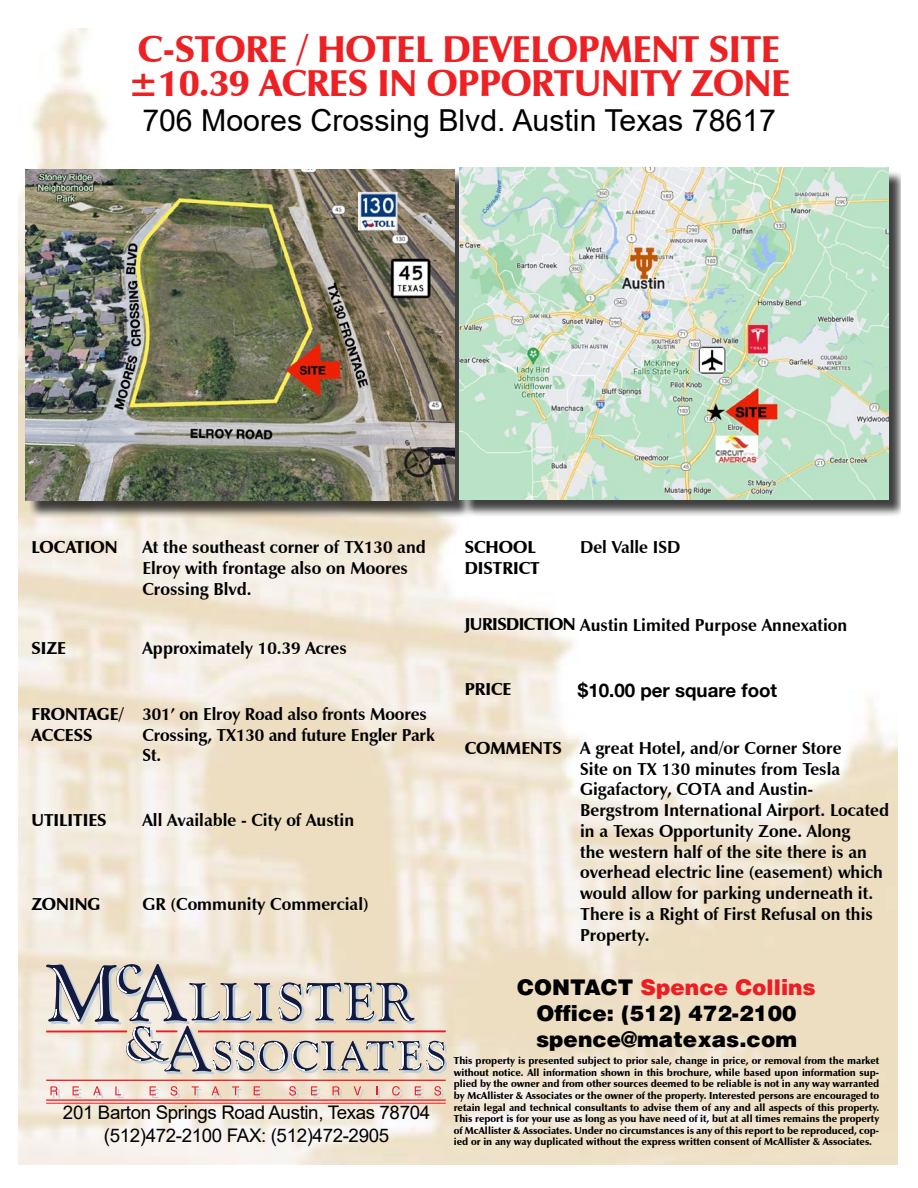
<style>
.page{position:relative;width:918px;height:1188px;background:#fff}
.page>*{position:absolute;margin:0;border:0;box-sizing:border-box;transform-origin:0 0}
.t1{font:900 37.5px/34.7px "Zapf Humanist 601 BT";letter-spacing:-.01em;color:#ed2124}
.t2{font:30.3px "Arial";color:#000}
.t3{font:900 21.6px/26px "Helvetica";color:#000;text-align:center}
.t4{font:20.25px/24.2px "Minion Pro";color:#000;text-align:center}
.t5{font:18.75px/22.5px "Arial";letter-spacing:-.02em;color:#000;text-align:center}
.t6{font:700 18.75px "Helvetica Neue";color:#000}
.t7{font:700 17.25px/20.7px "Zapf Humanist 601 BT";color:#000}
.t8{font:900 17.25px/20.7px "Zapf Humanist 601 BT";color:#000}
.t9{font:900 10.05px/11.6px "Zapf Humanist 601 BT";color:#000;text-align:justify}
.s1{font-weight:900}
.s2{color:#ed1d24}
</style>
<div class="page">
<svg style="left:51px;top:1086px;width:9px;height:12px"></svg>
<svg style="left:73px;top:1086px;width:9px;height:12px"></svg>
<svg style="left:93px;top:1086px;width:10px;height:12px"></svg>
<svg style="left:115px;top:1086px;width:9px;height:12px"></svg>
<svg style="left:150px;top:1086px;width:9px;height:12px"></svg>
<svg style="left:171px;top:1086px;width:9px;height:12px"></svg>
<svg style="left:192px;top:1086px;width:9px;height:12px"></svg>
<svg style="left:212px;top:1086px;width:10px;height:12px"></svg>
<svg style="left:232px;top:1086px;width:10px;height:12px"></svg>
<svg style="left:254px;top:1086px;width:9px;height:12px"></svg>
<svg style="left:289px;top:1086px;width:10px;height:12px"></svg>
<svg style="left:311px;top:1086px;width:9px;height:12px"></svg>
<svg style="left:333px;top:1086px;width:9px;height:12px"></svg>
<svg style="left:354px;top:1086px;width:10px;height:12px"></svg>
<svg style="left:376px;top:1086px;width:4px;height:12px"></svg>
<svg style="left:392px;top:1086px;width:10px;height:12px"></svg>
<svg style="left:415px;top:1086px;width:9px;height:12px"></svg>
<svg style="left:434px;top:1086px;width:10px;height:12px"></svg>
<svg style="left:46px;top:964px;width:401px;height:110px;background:#cbc2bb"></svg>
<hr style="left:46px;top:1103px;width:400px;height:1px;background:#e81e25">
<hr style="left:46px;top:1080px;width:400px;height:1px;background:#e81e25">
<hr style="left:46px;top:1099px;width:400px;height:2px;background:#e81e25">
<div style="left:28px;top:171px;width:445px;height:347px;background:#000;opacity:.75"></div>
<img style="left:25px;top:169px;width:429px;height:332px">
<div style="left:462px;top:170px;width:438px;height:347px;background:#000;opacity:.75"></div>
<img style="left:459px;top:168px;width:429px;height:331px">
<h1 class="t1" style="left:128px;top:32px;width:664px">C-STORE / HOTEL DEVELOPMENT SITE ±10.39 ACRES IN OPPORTUNITY ZONE</h1>
<h2 class="t2" style="left:142px;top:104px;width:635px">706 Moores Crossing Blvd. Austin Texas 78617</h2>
<h3 class="t8" style="left:31px;top:537px;width:88px">LOCATION</h3>
<h3 class="t7" style="left:142px;top:537px;width:285px">At the southeast corner of TX130 and<br>Elroy with frontage also on Moores<br>Crossing Blvd.</h3>
<h3 class="t8" style="left:465px;top:537px;width:76px">SCHOOL<br>DISTRICT</h3>
<h3 class="t7" style="left:580px;top:537px;width:102px">Del Valle ISD</h3>
<h3 class="t7" style="left:465px;top:614px;width:384px"><span class="s1">JURISDICTION</span> Austin Limited Purpose Annexation</h3>
<h3 class="t8" style="left:31px;top:638px;width:36px">SIZE</h3>
<h3 class="t7" style="left:142px;top:638px;width:206px">Approximately 10.39 Acres</h3>
<h3 class="t8" style="left:465px;top:679px;width:48px">PRICE</h3>
<h3 class="t6" style="left:578px;top:679px;width:201px">$10.00 per square foot</h3>
<h3 class="t7" style="left:580px;top:679px;width:210px">$9.00 per gross square foot</h3>
<h3 class="t8" style="left:31px;top:704px;width:94px">FRONTAGE/<br>ACCESS</h3>
<h3 class="t7" style="left:142px;top:704px;width:294px">301’ on Elroy Road also fronts Moores<br>Crossing, TX130 and future Engler Park<br>St.</h3>
<h3 class="t8" style="left:31px;top:810px;width:77px">UTILITIES</h3>
<h3 class="t7" style="left:142px;top:810px;width:213px">All Available - City of Austin</h3>
<h3 class="t8" style="left:31px;top:894px;width:70px">ZONING</h3>
<h3 class="t7" style="left:142px;top:893px;width:228px">GR (Community Commercial)</h3>
<h3 class="t8" style="left:465px;top:738px;width:99px">COMMENTS</h3>
<p class="t7" style="left:580px;top:737px;width:310px">A great Hotel, and/or Corner Store<br>Site on TX 130 minutes from Tesla Gigafactory, COTA and Austin-Bergstrom International Airport. Located in a Texas Opportunity Zone. Along<br>the western half of the site there is an overhead electric line (easement) which would allow for parking underneath it.<br>There is a Right of First Refusal on this Property.</p>
<h3 class="t3" style="left:517px;top:974px;width:300px">CONTACT <span class="s2">Spence Collins<br></span>Office: (512) 472-2100 spence@matexas.com</h3>
<h3 class="t4" style="left:63px;top:1101px;width:368px">201 Barton Springs Road Austin, Texas 78704 (512)472-2100 FAX: (512)472-2905</h3>
<h3 class="t5" style="left:63px;top:1102px;width:369px">201 Barton Springs Road Austin, Texas 78704 (512)472-2100 FAX: (512)472-2905</h3>
<p class="t9" style="left:454px;top:1055px;width:427px">This property is presented subject to prior sale, change in price, or removal from the market without notice. All information shown in this brochure, while based upon information sup&shy;plied by the owner and from other sources deemed to be reliable is not in any way warranted by McAllister &amp; Associates or the owner of the property. Interested persons are encouraged to retain legal and technical consultants to advise them of any and all aspects of this property.<br>This report is for your use as long as you have need of it, but at all times remains the property of McAllister &amp; Associates. Under no circumstances is any of this report to be reproduced, cop&shy;ied or in any way duplicated without the express written consent of McAllister &amp; Associates.</p>
</div>
